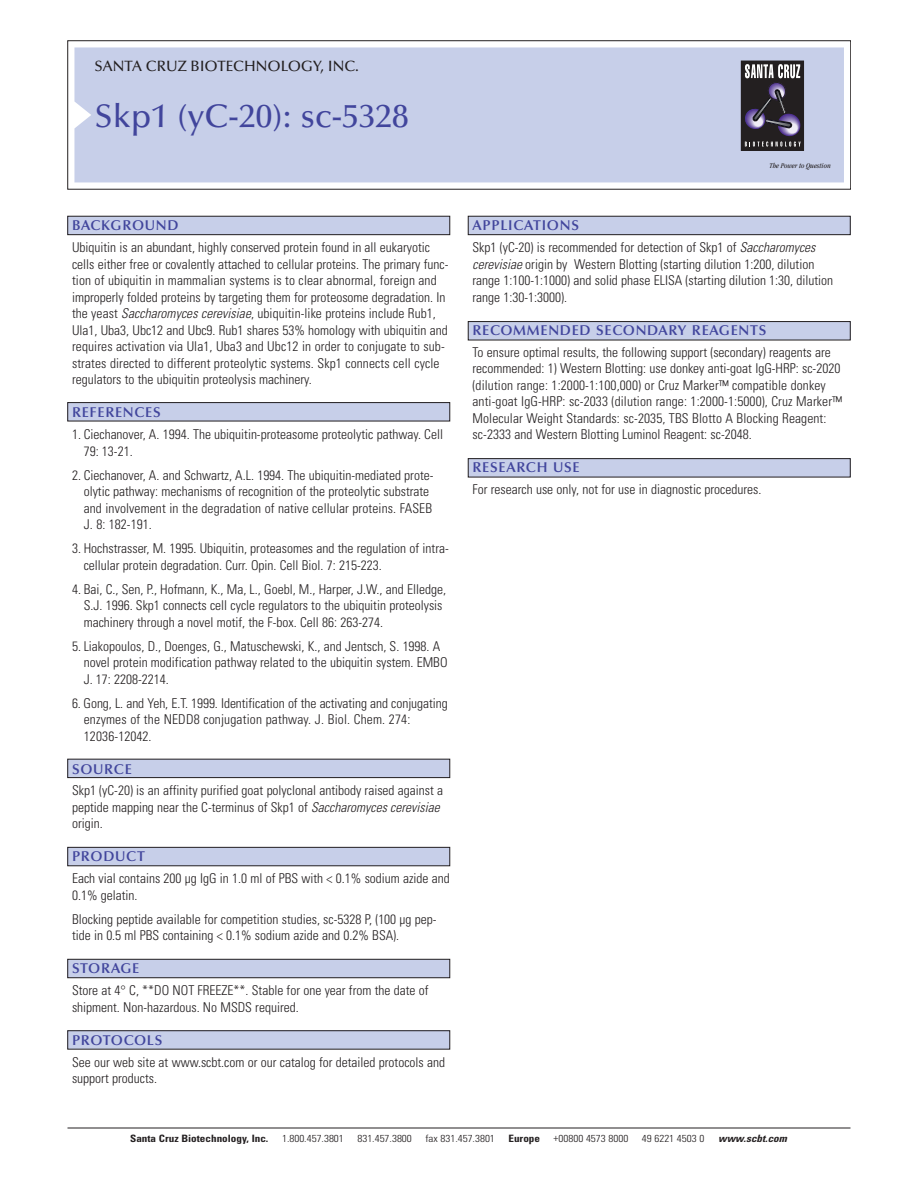
<style>
.page{position:relative;width:918px;height:1188px;background:#fff}
.page>*{position:absolute;margin:0;border:0;box-sizing:border-box;transform-origin:0 0}
.t1{font:500 33px "Optima";color:#41459c}
.t2{font:500 15px "Optima";color:#231f20}
.t3{font:600 14.25px "Optima";letter-spacing:.05em;color:#41459c}
.t4{font:300 condensed 13.5px/16.5px "Univers";color:#231f20}
.t5{font:300 condensed 10.2px "Univers";color:#231f20;scale:1.1 1}
.t6{font:700 condensed 10.2px "Univers";color:#231f20;scale:1.1 1}
.t7{font:italic 700 condensed 10.2px "Univers";color:#231f20;scale:1.1 1}
.t8{font:italic condensed 7.5px "Garamond";color:#231f20}
.s1{font-style:italic}
</style>
<div class="page">
<div style="left:74px;top:47px;width:770px;height:135px;background:#c7cfe9"></div>
<div style="left:741px;top:61px;width:62px;height:89px;background:#231f20"></div>
<div style="left:741px;top:61px;width:63px;height:90px;border:1px solid #231f20"></div>
<svg style="left:741px;top:64px;width:64px;height:83px"></svg>
<hr style="left:68px;top:1128px;width:782px;height:1px;background:#231f20">
<div style="left:468px;top:216px;width:382px;height:19px;background:#c7cfe9"></div>
<div style="left:468px;top:216px;width:382px;height:19px;border:1px solid #231f20"></div>
<div style="left:468px;top:322px;width:382px;height:18px;background:#c7cfe9"></div>
<div style="left:468px;top:321px;width:382px;height:19px;border:1px solid #231f20"></div>
<div style="left:468px;top:459px;width:382px;height:18px;background:#c7cfe9"></div>
<div style="left:468px;top:458px;width:382px;height:19px;border:1px solid #231f20"></div>
<div style="left:68px;top:216px;width:382px;height:19px;background:#c7cfe9"></div>
<div style="left:68px;top:216px;width:382px;height:19px;border:1px solid #231f20"></div>
<div style="left:68px;top:403px;width:382px;height:18px;background:#c7cfe9"></div>
<div style="left:68px;top:402px;width:382px;height:19px;border:1px solid #231f20"></div>
<div style="left:68px;top:759px;width:382px;height:19px;background:#c7cfe9"></div>
<div style="left:68px;top:759px;width:382px;height:19px;border:1px solid #231f20"></div>
<div style="left:68px;top:959px;width:382px;height:19px;background:#c7cfe9"></div>
<div style="left:68px;top:959px;width:382px;height:19px;border:1px solid #231f20"></div>
<div style="left:68px;top:1031px;width:382px;height:18px;background:#c7cfe9"></div>
<div style="left:68px;top:847px;width:382px;height:19px;background:#c7cfe9"></div>
<div style="left:68px;top:847px;width:382px;height:19px;border:1px solid #231f20"></div>
<p class="t2" style="left:94px;top:60px;width:266px">SANTA CRUZ BIOTECHNOLOGY, INC.</p>
<h1 class="t1" style="left:94px;top:103px;width:316px">Skp1 (yC-20): sc-5328</h1>
<p class="t3" style="left:72px;top:220px;width:108px">BACKGROUND</p>
<p class="t4" style="left:72px;top:241px;width:378px">Ubiquitin is an abundant, highly conserved protein found in all eukaryotic cells either free or covalently attached to cellular proteins. The primary func&shy;tion of ubiquitin in mammalian systems is to clear abnormal, foreign and improperly folded proteins by targeting them for proteosome degradation. In the yeast <span class="s1">Saccharomyces cerevisiae</span>, ubiquitin-like proteins include Rub1, Ula1, Uba3, Ubc12 and Ubc9. Rub1 shares 53% homology with ubiquitin and requires activation via Ula1, Uba3 and Ubc12 in order to conjugate to sub&shy;strates directed to different proteolytic systems. Skp1 connects cell cycle regulators to the ubiquitin proteolysis machinery.</p>
<p class="t3" style="left:72px;top:406px;width:90px">REFERENCES</p>
<p class="t4" style="left:84px;top:427px;width:361px;text-indent:-12px">1. Ciechanover, A. 1994. The ubiquitin-proteasome proteolytic pathway. Cell<br>79: 13-21.</p>
<p class="t4" style="left:84px;top:468px;width:351px;text-indent:-12px">2. Ciechanover, A. and Schwartz, A.L. 1994. The ubiquitin-mediated prote&shy;olytic pathway: mechanisms of recognition of the proteolytic substrate and involvement in the degradation of native cellular proteins. FASEB J. 8: 182-191.</p>
<p class="t4" style="left:84px;top:541px;width:367px;text-indent:-12px">3. Hochstrasser, M. 1995. Ubiquitin, proteasomes and the regulation of intra&shy;cellular protein degradation. Curr. Opin. Cell Biol. 7: 215-223.</p>
<p class="t4" style="left:84px;top:582px;width:364px;text-indent:-12px">4. Bai, C., Sen, P., Hofmann, K., Ma, L., Goebl, M., Harper, J.W., and Elledge,<br>S.J. 1996. Skp1 connects cell cycle regulators to the ubiquitin proteolysis machinery through a novel motif, the F-box. Cell 86: 263-274.</p>
<p class="t4" style="left:84px;top:639px;width:365px;text-indent:-12px">5. Liakopoulos, D., Doenges, G., Matuschewski, K., and Jentsch, S. 1998. A novel protein modification pathway related to the ubiquitin system. EMBO<br>J. 17: 2208-2214.</p>
<p class="t4" style="left:84px;top:696px;width:365px;text-indent:-12px">6. Gong, L. and Yeh, E.T. 1999. Identification of the activating and conjugating enzymes of the NEDD8 conjugation pathway. J. Biol. Chem. 274:<br>12036-12042.</p>
<p class="t3" style="left:72px;top:763px;width:61px">SOURCE</p>
<p class="t4" style="left:72px;top:784px;width:373px;text-align:justify">Skp1 (yC-20) is an affinity purified goat polyclonal antibody raised against a peptide mapping near the C-terminus of Skp1 of <span class="s1">Saccharomyces cerevisiae </span>origin.</p>
<p class="t3" style="left:72px;top:851px;width:74px">PRODUCT</p>
<p class="t4" style="left:72px;top:872px;width:379px">Each vial contains 200 µg IgG in 1.0 ml of PBS with &lt; 0.1% sodium azide and<br>0.1% gelatin.</p>
<p class="t4" style="left:72px;top:912px;width:366px">Blocking peptide available for competition studies, sc-5328 P, (100 µg pep&shy;tide in 0.5 ml PBS containing &lt; 0.1% sodium azide and 0.2% BSA).</p>
<p class="t3" style="left:72px;top:963px;width:69px">STORAGE</p>
<p class="t4" style="left:72px;top:984px;width:358px">Store at 4° C, **DO NOT FREEZE**. Stable for one year from the date of shipment. Non-hazardous. No MSDS required.</p>
<p class="t3" style="left:72px;top:1034px;width:92px">PROTOCOLS</p>
<p class="t4" style="left:72px;top:1055px;width:375px">See our web site at www.scbt.com or our catalog for detailed protocols and support products.</p>
<p class="t8" style="left:769px;top:163px;width:63px">The Power to Question</p>
<p class="t3" style="left:473px;top:220px;width:108px">APPLICATIONS</p>
<p class="t4" style="left:473px;top:241px;width:362px">Skp1 (yC-20) is recommended for detection of Skp1 of <span class="s1">Saccharomyces cerevisiae</span>origin by Western Blotting (starting dilution 1:200, dilution range 1:100-1:1000) and solid phase ELISA (starting dilution 1:30, dilution range 1:30-1:3000).</p>
<p class="t3" style="left:473px;top:324px;width:295px">RECOMMENDED SECONDARY REAGENTS</p>
<p class="t4" style="left:473px;top:345px;width:371px">To ensure optimal results, the following support (secondary) reagents are recommended: 1) Western Blotting: use donkey anti-goat IgG-HRP: sc-2020 (dilution range: 1:2000-1:100,000) or Cruz Marker™ compatible donkey anti-goat IgG-HRP: sc-2033 (dilution range: 1:2000-1:5000), Cruz Marker™ Molecular Weight Standards: sc-2035, TBS Blotto A Blocking Reagent: sc-2333 and Western Blotting Luminol Reagent: sc-2048.</p>
<p class="t3" style="left:473px;top:461px;width:109px">RESEARCH USE</p>
<p class="t4" style="left:473px;top:482px;width:290px">For research use only, not for use in diagnostic procedures.</p>
<p class="t6" style="left:130px;top:1135px;width:127px">Santa Cruz Biotechnology, Inc.</p>
<p class="t5" style="left:282px;top:1135px;width:58px">1.800.457.3801</p>
<p class="t5" style="left:357px;top:1135px;width:51px">831.457.3800</p>
<p class="t5" style="left:425px;top:1135px;width:65px">fax 831.457.3801</p>
<p class="t6" style="left:508px;top:1135px;width:30px">Europe</p>
<p class="t5" style="left:554px;top:1135px;width:69px">+00800 4573 8000</p>
<p class="t5" style="left:642px;top:1135px;width:58px">49 6221 4503 0</p>
<p class="t7" style="left:718px;top:1135px;width:66px">www.scbt.com</p>
</div>
